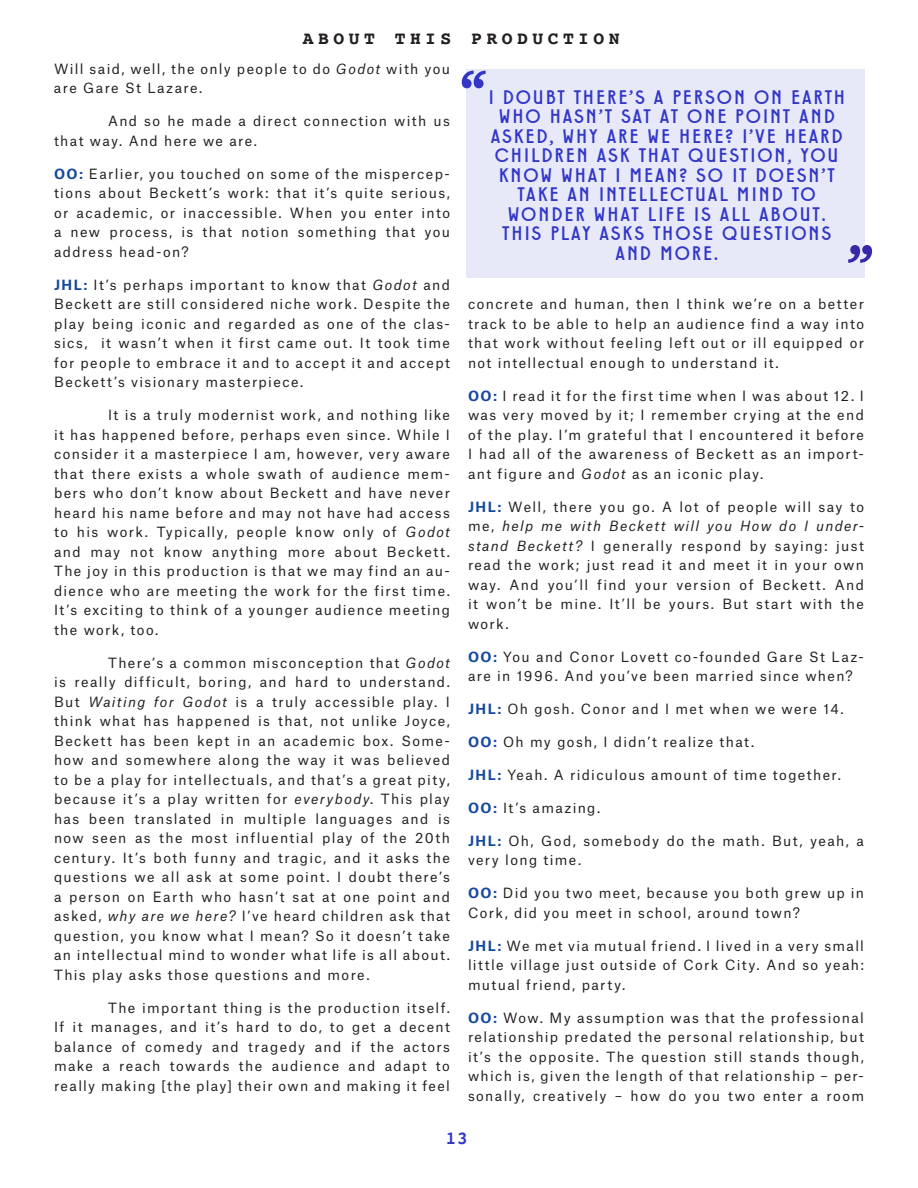
<style>
.page{position:relative;width:918px;height:1188px;background:#fff}
.page>*{position:absolute;margin:0;border:0;box-sizing:border-box;transform-origin:0 0}
.t1{font:70.5px "Play";color:#3237c7}
.t2{font:70.5px "Play";color:#3728a9}
.t3{font:19.5px/19.5px "Play";letter-spacing:.1em;color:#3237c7;text-align:center}
.Styles_for_Word_RTF_Imported_Lists_Norma{font:700 18px "Courier";letter-spacing:.25em;color:#231f20}
.Styles_for_Word_RTF_Imported_Lists_Norma-2{font:700 18px "Courier";color:#3237c7}
.Body_Copy_Atlas_8_11{font:13.5px/19.5px "Atlas Grotesk";letter-spacing:.1em;color:#231f20;text-align:justify}
.s1{font-style:italic}
.s2{font-weight:700;color:#15489e}
</style>
<div class="page">
<div style="left:466px;top:69px;width:399px;height:208px;background:#e8e9f8"></div>
<p class="Styles_for_Word_RTF_Imported_Lists_Norma" style="left:303px;top:24px;width:318px">ABOUT THIS PRODUCTION</p>
<p class="Body_Copy_Atlas_8_11" style="left:54px;top:57px;width:398px">Will said, well, the only people to do <span class="s1">Godot</span> with you are Gare St Lazare.</p>
<p class="Body_Copy_Atlas_8_11" style="left:54px;top:110px;width:397px;text-indent:54px">And so he made a direct connection with us that way. And here we are.</p>
<p class="Body_Copy_Atlas_8_11" style="left:54px;top:162px;width:398px"><span class="s2">OO:</span> Earlier, you touched on some of the mispercep&shy;tions about Beckett’s work: that it’s quite serious, or academic, or inaccessible. When you enter into a new process, is that notion something that you address head-on?</p>
<p class="Body_Copy_Atlas_8_11" style="left:54px;top:273px;width:398px"><span class="s2">JHL:</span> It’s perhaps important to know that <span class="s1">Godot</span> and Beckett are still considered niche work. Despite the play being iconic and regarded as one of the clas&shy;sics, it wasn’t when it first came out. It took time for people to embrace it and to accept it and accept Beckett’s visionary masterpiece.</p>
<p class="Body_Copy_Atlas_8_11" style="left:54px;top:404px;width:398px;text-indent:54px">It is a truly modernist work, and nothing like it has happened before, perhaps even since. While I consider it a masterpiece I am, however, very aware that there exists a whole swath of audience mem&shy;bers who don’t know about Beckett and have never heard his name before and may not have had access to his work. Typically, people know only of <span class="s1">Godot </span>and may not know anything more about Beckett.<br>The joy in this production is that we may find an au&shy;dience who are meeting the work for the first time.<br>It’s exciting to think of a younger audience meeting the work, too.</p>
<p class="Body_Copy_Atlas_8_11" style="left:54px;top:651px;width:398px;text-indent:54px">There’s a common misconception that <span class="s1">Godot </span>is really difficult, boring, and hard to understand.<br>But <span class="s1">Waiting for Godot</span> is a truly accessible play. I think what has happened is that, not unlike Joyce, Beckett has been kept in an academic box. Some&shy;how and somewhere along the way it was believed to be a play for intellectuals, and that’s a great pity, because it’s a play written for <span class="s1">everybody</span>. This play has been translated in multiple languages and is now seen as the most influential play of the 20th century. It’s both funny and tragic, and it asks the questions we all ask at some point. I doubt there’s a person on Earth who hasn’t sat at one point and asked, <span class="s1">why are we here?</span> I’ve heard children ask that question, you know what I mean? So it doesn’t take an intellectual mind to wonder what life is all about.<br>This play asks those questions and more.</p>
<p class="Body_Copy_Atlas_8_11" style="left:54px;top:996px;width:398px;text-indent:54px">The important thing is the production itself.<br>If it manages, and it’s hard to do, to get a decent balance of comedy and tragedy and if the actors make a reach towards the audience and adapt to really making [the play] their own and making it feel</p>
<p class="t1" style="left:460px;top:46px;width:28px">“</p>
<p class="t3" style="left:488px;top:86px;width:358px">I DOUBT THERE’S A PERSON ON EARTH<br>WHO HASN’T SAT AT ONE POINT AND<br>ASKED, WHY ARE WE HERE? I’VE HEARD<br>CHILDREN ASK THAT QUESTION, YOU<br>KNOW WHAT I MEAN? SO IT DOESN’T<br>TAKE AN INTELLECTUAL MIND TO<br>WONDER WHAT LIFE IS ALL ABOUT.<br>THIS PLAY ASKS THOSE QUESTIONS<br>AND MORE.</p>
<p class="t2" style="left:847px;top:221px;width:28px">”</p>
<p class="Body_Copy_Atlas_8_11" style="left:468px;top:293px;width:398px">concrete and human, then I think we’re on a better track to be able to help an audience find a way into that work without feeling left out or ill equipped or not intellectual enough to understand it.</p>
<p class="Body_Copy_Atlas_8_11" style="left:468px;top:384px;width:398px"><span class="s2">OO:</span> I read it for the first time when I was about 12. I was very moved by it; I remember crying at the end of the play. I’m grateful that I encountered it before I had all of the awareness of Beckett as an import&shy;ant figure and <span class="s1">Godot</span> as an iconic play.</p>
<p class="Body_Copy_Atlas_8_11" style="left:468px;top:495px;width:398px"><span class="s2">JHL:</span> Well, there you go. A lot of people will say to me, <span class="s1">help me with Beckett will you How do I under&shy;stand Beckett?</span> I generally respond by saying: just read the work; just read it and meet it in your own way. And you’ll find your version of Beckett. And it won’t be mine. It’ll be yours. But start with the work.</p>
<p class="Body_Copy_Atlas_8_11" style="left:468px;top:645px;width:398px"><span class="s2">OO:</span> You and Conor Lovett co-founded Gare St Laz&shy;are in 1996. And you’ve been married since when?</p>
<p class="Body_Copy_Atlas_8_11" style="left:468px;top:698px;width:377px"><span class="s2">JHL:</span> Oh gosh. Conor and I met when we were 14.</p>
<p class="Body_Copy_Atlas_8_11" style="left:468px;top:731px;width:288px"><span class="s2">OO:</span> Oh my gosh, I didn’t realize that.</p>
<p class="Body_Copy_Atlas_8_11" style="left:468px;top:764px;width:374px"><span class="s2">JHL:</span> Yeah. A ridiculous amount of time together.</p>
<p class="Body_Copy_Atlas_8_11" style="left:468px;top:797px;width:134px"><span class="s2">OO:</span> It’s amazing.</p>
<p class="Body_Copy_Atlas_8_11" style="left:468px;top:830px;width:398px"><span class="s2">JHL:</span> Oh, God, somebody do the math. But, yeah, a very long time.</p>
<p class="Body_Copy_Atlas_8_11" style="left:468px;top:882px;width:398px"><span class="s2">OO:</span> Did you two meet, because you both grew up in<br>Cork, did you meet in school, around town?</p>
<p class="Body_Copy_Atlas_8_11" style="left:468px;top:935px;width:398px"><span class="s2">JHL:</span> We met via mutual friend. I lived in a very small little village just outside of Cork City. And so yeah: mutual friend, party.</p>
<p class="Body_Copy_Atlas_8_11" style="left:468px;top:1007px;width:398px"><span class="s2">OO:</span> Wow. My assumption was that the professional relationship predated the personal relationship, but it’s the opposite. The question still stands though, which is, given the length of that relationship – per&shy;sonally, creatively – how do you two enter a room</p>
<p class="Styles_for_Word_RTF_Imported_Lists_Norma-2" style="left:445px;top:1124px;width:24px">13</p>
</div>
